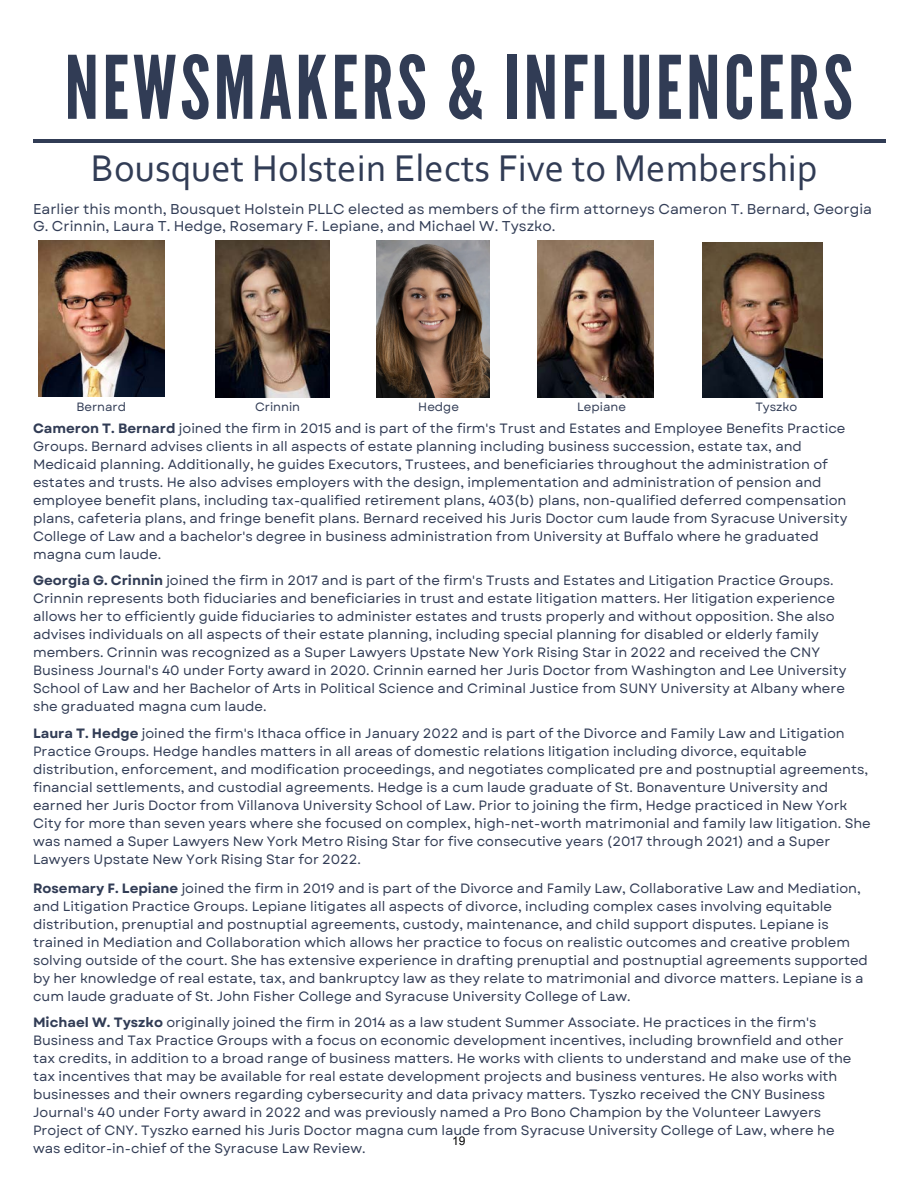
<style>
.page{position:relative;width:918px;height:1188px;background:#fff}
.page>*{position:absolute;margin:0;border:0;box-sizing:border-box;transform-origin:0 0}
.t1{font:87.15px "League Gothic";letter-spacing:.04em;color:#313c55}
.t2{font:39px "Corbel";color:#313c55}
.t3{font:14.25px/16.8px "Garet";color:#313c55}
.t4{font:13.5px/18px "Garet";color:#313c55}
.t5{font:12px "Garet";color:#313c55}
.t6{font:12px "Arial";color:#000}
.s1{font-weight:700}
</style>
<div class="page">
<hr style="left:33px;top:140px;width:852px;height:3px;background:#313c55">
<img style="left:38px;top:241px;width:126px;height:156px">
<img style="left:216px;top:241px;width:113px;height:156px">
<img style="left:377px;top:241px;width:112px;height:156px">
<img style="left:538px;top:241px;width:116px;height:156px">
<img style="left:703px;top:242px;width:119px;height:155px">
<h1 class="t1" style="left:65px;top:37px;width:790px">NEWSMAKERS &amp; INFLUENCERS</h1>
<h2 class="t2" style="left:91px;top:144px;width:728px">Bousquet Holstein Elects Five to Membership</h2>
<p class="t3" style="left:33px;top:201px;width:841px">Earlier this month, Bousquet Holstein PLLC elected as members of the firm attorneys Cameron T. Bernard, Georgia<br>G. Crinnin, Laura T. Hedge, Rosemary F. Lepiane, and Michael W. Tyszko.</p>
<p class="t5" style="left:76px;top:398px;width:51px">Bernard</p>
<p class="t5" style="left:255px;top:398px;width:47px">Crinnin</p>
<p class="t5" style="left:418px;top:398px;width:42px">Hedge</p>
<p class="t5" style="left:577px;top:398px;width:50px">Lepiane</p>
<p class="t5" style="left:755px;top:398px;width:44px">Tyszko</p>
<p class="t4" style="left:33px;top:419px;width:816px"><span class="s1">Cameron T. Bernard</span> joined the firm in 2015 and is part of the firm's Trust and Estates and Employee Benefits Practice Groups. Bernard advises clients in all aspects of estate planning including business succession, estate tax, and Medicaid planning. Additionally, he guides Executors, Trustees, and beneficiaries throughout the administration of estates and trusts. He also advises employers with the design, implementation and administration of pension and employee benefit plans, including tax-qualified retirement plans, 403(b) plans, non-qualified deferred compensation plans, cafeteria plans, and fringe benefit plans. Bernard received his Juris Doctor cum laude from Syracuse University College of Law and a bachelor's degree in business administration from University at Buffalo where he graduated magna cum laude.</p>
<p class="t4" style="left:33px;top:572px;width:815px"><span class="s1">Georgia G. Crinnin</span> joined the firm in 2017 and is part of the firm's Trusts and Estates and Litigation Practice Groups.<br>Crinnin represents both fiduciaries and beneficiaries in trust and estate litigation matters. Her litigation experience allows her to efficiently guide fiduciaries to administer estates and trusts properly and without opposition. She also advises individuals on all aspects of their estate planning, including special planning for disabled or elderly family members. Crinnin was recognized as a Super Lawyers Upstate New York Rising Star in 2022 and received the CNY Business Journal's 40 under Forty award in 2020. Crinnin earned her Juris Doctor from Washington and Lee University School of Law and her Bachelor of Arts in Political Science and Criminal Justice from SUNY University at Albany where she graduated magna cum laude.</p>
<p class="t4" style="left:33px;top:724px;width:839px"><span class="s1">Laura T. Hedge</span> joined the firm's Ithaca office in January 2022 and is part of the Divorce and Family Law and Litigation Practice Groups. Hedge handles matters in all areas of domestic relations litigation including divorce, equitable distribution, enforcement, and modification proceedings, and negotiates complicated pre and postnuptial agreements, financial settlements, and custodial agreements. Hedge is a cum laude graduate of St. Bonaventure University and earned her Juris Doctor from Villanova University School of Law. Prior to joining the firm, Hedge practiced in New York City for more than seven years where she focused on complex, high-net-worth matrimonial and family law litigation. She was named a Super Lawyers New York Metro Rising Star for five consecutive years (2017 through 2021) and a Super Lawyers Upstate New York Rising Star for 2022.</p>
<p class="t4" style="left:33px;top:879px;width:836px"><span class="s1">Rosemary F. Lepiane</span> joined the firm in 2019 and is part of the Divorce and Family Law, Collaborative Law and Mediation, and Litigation Practice Groups. Lepiane litigates all aspects of divorce, including complex cases involving equitable distribution, prenuptial and postnuptial agreements, custody, maintenance, and child support disputes. Lepiane is trained in Mediation and Collaboration which allows her practice to focus on realistic outcomes and creative problem solving outside of the court. She has extensive experience in drafting prenuptial and postnuptial agreements supported by her knowledge of real estate, tax, and bankruptcy law as they relate to matrimonial and divorce matters. Lepiane is a cum laude graduate of St. John Fisher College and Syracuse University College of Law.</p>
<p class="t4" style="left:33px;top:1014px;width:820px"><span class="s1">Michael W. Tyszko</span> originally joined the firm in 2014 as a law student Summer Associate. He practices in the firm's Business and Tax Practice Groups with a focus on economic development incentives, including brownfield and other tax credits, in addition to a broad range of business matters. He works with clients to understand and make use of the tax incentives that may be available for real estate development projects and business ventures. He also works with businesses and their owners regarding cybersecurity and data privacy matters. Tyszko received the CNY Business Journal's 40 under Forty award in 2022 and was previously named a Pro Bono Champion by the Volunteer Lawyers Project of CNY. Tyszko earned his Juris Doctor magna cum laude from Syracuse University College of Law, where he was editor-in-chief of the Syracuse Law Review.</p>
<p class="t6" style="left:452px;top:1132px;width:15px">19</p>
</div>
